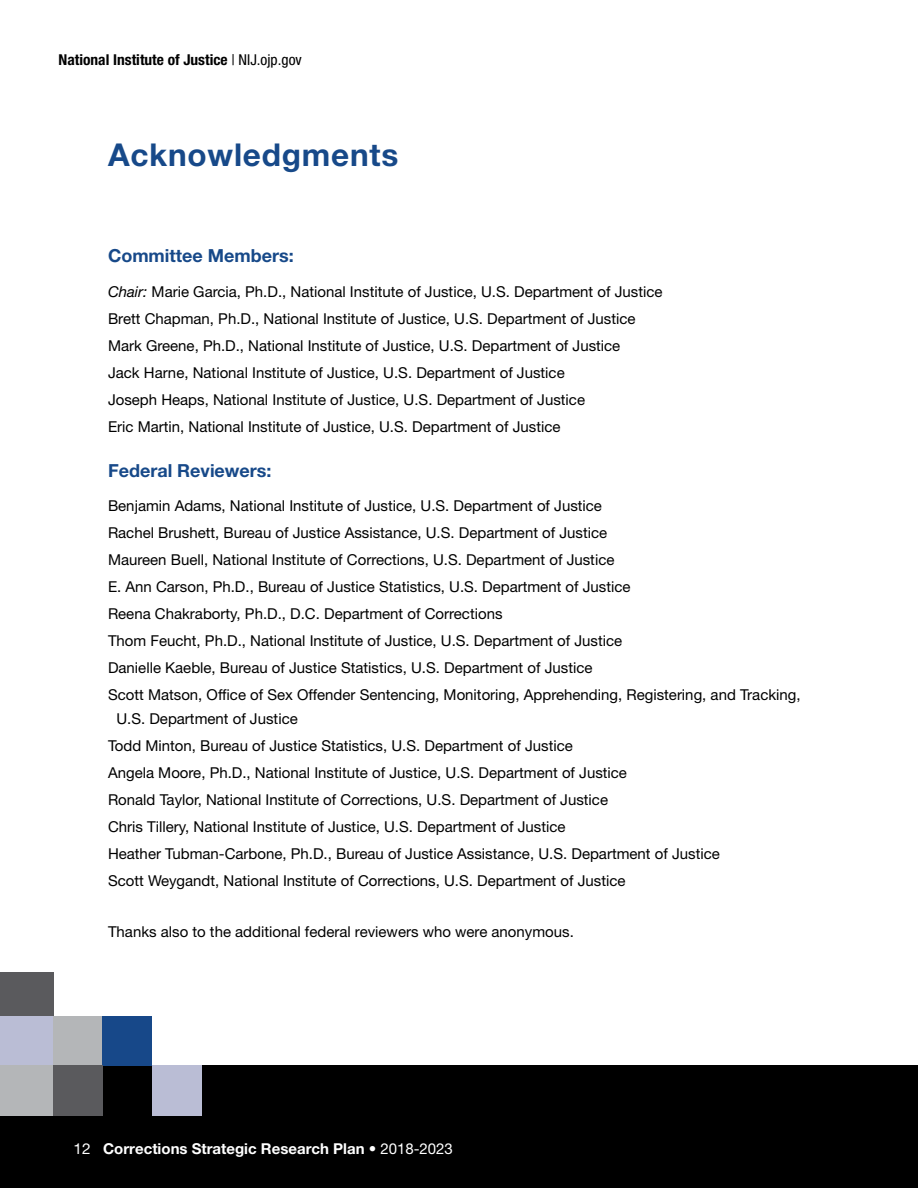
<style>
.page{position:relative;width:918px;height:1188px;background:#fff}
.page>*{position:absolute;margin:0;border:0;box-sizing:border-box;transform-origin:0 0}
.t1{font:700 31.5px "Helvetica Neue LT Std";letter-spacing:.025em;color:#174989}
.t2{font:700 18px "Helvetica Neue LT Std";color:#174989}
.t3{font:15px/27px "Helvetica Neue LT Std";color:#000}
.t4{font:700 15px "Helvetica Neue LT Std";color:#fff}
.t5{font:700 condensed 15px "Helvetica Neue LT Std";color:#000}
.s1{font-weight:400}
.s2{font-style:italic}
</style>
<div class="page">
<div style="left:0;top:1065px;width:918px;height:123px;background:#000"></div>
<div style="left:0;top:972px;width:54px;height:44px;background:#5a5a5d"></div>
<div style="left:0;top:1016px;width:54px;height:49px;background:#babdd5"></div>
<div style="left:54px;top:1016px;width:49px;height:49px;background:#b4b6b8"></div>
<div style="left:103px;top:1016px;width:49px;height:49px;background:#174889"></div>
<div style="left:0;top:1065px;width:54px;height:51px;background:#b4b6b8"></div>
<div style="left:54px;top:1065px;width:49px;height:51px;background:#5a5a5d"></div>
<div style="left:152px;top:1065px;width:49px;height:51px;background:#babdd5"></div>
<p class="t5" style="left:59px;top:51px;width:245px">National Institute of Justice <span class="s1">| NIJ.ojp.gov</span></p>
<h1 class="t1" style="left:108px;top:136px;width:292px">Acknowledgments</h1>
<p class="t2" style="left:108px;top:245px;width:187px">Committee Members:</p>
<p class="t3" style="left:108px;top:278px;width:556px"><span class="s2">Chair:</span> Marie Garcia, Ph.D., National Institute of Justice, U.S. Department of Justice Brett Chapman, Ph.D., National Institute of Justice, U.S. Department of Justice Mark Greene, Ph.D., National Institute of Justice, U.S. Department of Justice<br>Jack Harne, National Institute of Justice, U.S. Department of Justice<br>Joseph Heaps, National Institute of Justice, U.S. Department of Justice<br>Eric Martin, National Institute of Justice, U.S. Department of Justice</p>
<p class="t2" style="left:108px;top:459px;width:165px">Federal Reviewers:</p>
<p class="t3" style="left:108px;top:492px;width:508px">Benjamin Adams, National Institute of Justice, U.S. Department of Justice<br>Rachel Brushett, Bureau of Justice Assistance, U.S. Department of Justice<br>Maureen Buell, National Institute of Corrections, U.S. Department of Justice</p>
<p class="t3" style="left:108px;top:573px;width:694px">E. Ann Carson, Ph.D., Bureau of Justice Statistics, U.S. Department of Justice<br>Reena Chakraborty, Ph.D., D.C. Department of Corrections<br>Thom Feucht, Ph.D., National Institute of Justice, U.S. Department of Justice<br>Danielle Kaeble, Bureau of Justice Statistics, U.S. Department of Justice<br>Scott Matson, Offce of Sex Offender Sentencing, Monitoring, Apprehending, Registering, and Tracking,</p>
<p class="t3" style="left:108px;top:705px;width:613px;text-indent:8px">U.S. Department of Justice<br>Todd Minton, Bureau of Justice Statistics, U.S. Department of Justice<br>Angela Moore, Ph.D., National Institute of Justice, U.S. Department of Justice<br>Ronald Taylor, National Institute of Corrections, U.S. Department of Justice<br>Chris Tillery, National Institute of Justice, U.S. Department of Justice<br>Heather Tubman-Carbone, Ph.D., Bureau of Justice Assistance, U.S. Department of Justice Scott Weygandt, National Institute of Corrections, U.S. Department of Justice</p>
<p class="t3" style="left:108px;top:918px;width:467px">Thanks also to the additional federal reviewers who were anonymous.</p>
<p class="t4" style="left:74px;top:1139px;width:381px"><span class="s1">12</span> Corrections Strategic Research Plan <span class="s1">• 2018-2023</span></p>
</div>
